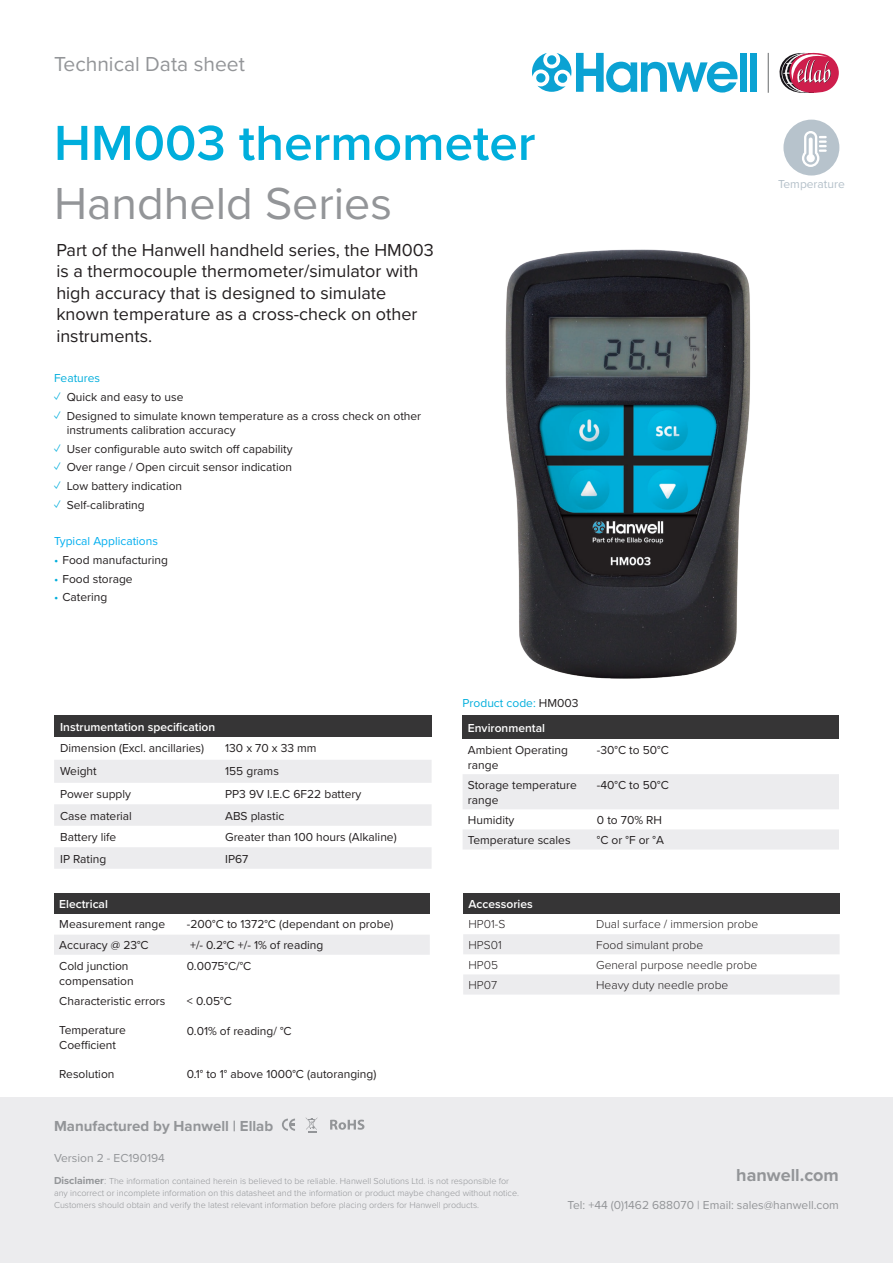
<style>
.page{position:relative;width:893px;height:1263px;background:#fff}
.page>*{position:absolute;margin:0;border:0;box-sizing:border-box;transform-origin:0 0}
.t1{font:600 51px "Proxima Nova";color:#00aedc}
.t2{font:46.5px "Proxima Nova";color:#939598}
.t3{font:21px "Proxima Nova";color:#939598}
.t4{font:18px/21.6px "Proxima Nova";color:#231f20}
.t5{font:700 18px "Proxima Nova";color:#939598}
.t6{font:700 15px "Proxima Nova";color:#939598}
.t7{font:12px/15px "Proxima Nova";color:#231f20}
.t8{font:300 12px "Proxima Nova";color:#231f20}
.t9{font:600 12px "Proxima Nova";color:#fff}
.t10{font:12px "Proxima Nova";color:#939598}
.t11{font:12px "Proxima Nova";color:#00aedc}
.t12{font:12px "Proxima Nova";color:#00aeef}
.t13{font:12px "Proxima Nova";color:#b4c0c9}
.t14{font:300 9px/12px "Proxima Nova";color:#939598}
.s1{color:#00aedc}
.s2{color:#231f20}
.s3{font-weight:700;font-size:10.5px}
.s4{font-size:10.5px}
</style>
<div class="page">
<div style="left:0;top:1097px;width:893px;height:166px;background:#ececee"></div>
<div style="left:740px;top:53px;width:7px;height:39px;background:#0ba2d3"></div>
<div style="left:750px;top:53px;width:7px;height:39px;background:#0ba2d3"></div>
<svg style="left:532px;top:53px;width:205px;height:40px"></svg>
<hr style="left:768px;top:53px;width:1px;height:40px;background:#66696a">
<svg style="left:779px;top:53px;width:60px;height:40px"></svg>
<svg style="left:306px;top:1118px;width:11px;height:14px"></svg>
<svg style="left:330px;top:1119px;width:34px;height:11px"></svg>
<svg style="left:282px;top:1118px;width:13px;height:13px"></svg>
<img style="left:505px;top:249px;width:246px;height:430px">
<div style="left:783px;top:120px;width:56px;height:56px;background:#b7c3cc;border-radius:50%"></div>
<svg style="left:802px;top:131px;width:25px;height:36px"></svg>
<div style="left:54px;top:715px;width:378px;height:22px;background:#363536"></div>
<svg style="left:54px;top:760px;width:378px;height:109px"></svg>
<div style="left:54px;top:893px;width:376px;height:20px;background:#363536"></div>
<div style="left:54px;top:935px;width:376px;height:20px;background:#ececee"></div>
<div style="left:463px;top:715px;width:376px;height:24px;background:#363536"></div>
<svg style="left:463px;top:774px;width:376px;height:75px"></svg>
<div style="left:463px;top:893px;width:377px;height:20px;background:#363536"></div>
<svg style="left:463px;top:934px;width:377px;height:60px"></svg>
<h3 class="t3" style="left:54px;top:48px;width:192px">Technical Data sheet</h3>
<h1 class="t1" style="left:54px;top:105px;width:483px">HM003 thermometer</h1>
<h2 class="t2" style="left:54px;top:168px;width:340px">Handheld Series</h2>
<h3 class="t4" style="left:56px;top:238px;width:379px">Part of the Hanwell handheld series, the HM003 is a thermocouple thermometer/simulator with high accuracy that is designed to simulate known temperature as a cross-check on other instruments.</h3>
<p class="t11" style="left:54px;top:369px;width:48px">Features</p>
<p class="t7" style="left:54px;top:389px;width:131px"><span class="s1">✓</span> Quick and easy to use</p>
<p class="t7" style="left:67px;top:408px;width:356px;line-height:14.4px;text-indent:-13px"><span class="s1">✓</span> Designed to simulate known temperature as a cross check on other instruments calibration accuracy</p>
<p class="t7" style="left:54px;top:441px;width:240px"><span class="s1">✓</span> User configurable auto switch off capability</p>
<p class="t7" style="left:54px;top:459px;width:240px"><span class="s1">✓</span> Over range / Open circuit sensor indication</p>
<p class="t7" style="left:54px;top:478px;width:130px"><span class="s1">✓</span> Low battery indication</p>
<p class="t7" style="left:54px;top:497px;width:92px"><span class="s1">✓</span> Self-calibrating</p>
<p class="t12" style="left:54px;top:532px;width:106px">Typical Applications</p>
<p class="t7" style="left:54px;top:552px;width:116px"><span class="s1">•</span> Food manufacturing</p>
<p class="t7" style="left:54px;top:570px;width:80px"><span class="s1">•</span> Food storage</p>
<p class="t7" style="left:54px;top:589px;width:55px"><span class="s1">•</span> Catering</p>
<p class="t13" style="left:778px;top:175px;width:68px">Temperature</p>
<p class="t9" style="left:60px;top:718px;width:157px">Instrumentation specification</p>
<p class="t7" style="left:60px;top:740px;width:146px">Dimension (Excl. ancillaries)</p>
<p class="t7" style="left:225px;top:740px;width:93px">130 x 70 x 33 mm</p>
<p class="t7" style="left:60px;top:763px;width:38px">Weight</p>
<p class="t7" style="left:225px;top:763px;width:55px">155 grams</p>
<p class="t7" style="left:60px;top:786px;width:72px">Power supply</p>
<p class="t7" style="left:225px;top:786px;width:138px">PP3 9V I.E.C 6F22 battery</p>
<p class="t7" style="left:60px;top:808px;width:73px">Case material</p>
<p class="t7" style="left:225px;top:808px;width:61px">ABS plastic</p>
<p class="t7" style="left:60px;top:829px;width:58px">Battery life</p>
<p class="t7" style="left:225px;top:829px;width:173px">Greater than 100 hours (Alkaline)</p>
<p class="t7" style="left:60px;top:851px;width:48px">IP Rating</p>
<p class="t7" style="left:225px;top:851px;width:25px">IP67</p>
<p class="t9" style="left:59px;top:895px;width:50px">Electrical</p>
<p class="t7" style="left:59px;top:916px;width:107px">Measurement range</p>
<p class="t7" style="left:187px;top:916px;width:208px">-200°C to 1372°C (dependant on probe)</p>
<p class="t7" style="left:59px;top:937px;width:91px">Accuracy @ 23°C</p>
<p class="t7" style="left:190px;top:937px;width:135px">+/- 0.2°C +/- 1% of reading</p>
<p class="t7" style="left:59px;top:957px;width:76px">Cold junction compensation</p>
<p class="t7" style="left:187px;top:957px;width:66px">0.0075°C/°C</p>
<p class="t7" style="left:59px;top:993px;width:108px">Characteristic errors</p>
<p class="t7" style="left:59px;top:1022px;width:68px">Temperature<br>Coefficient</p>
<p class="t7" style="left:59px;top:1066px;width:57px">Resolution</p>
<p class="t7" style="left:187px;top:993px;width:46px">&lt; 0.05°C</p>
<p class="t7" style="left:187px;top:1023px;width:106px">0.01% of reading/ °C</p>
<p class="t7" style="left:187px;top:1066px;width:191px">0.1° to 1° above 1000°C (autoranging)</p>
<p class="t6" style="left:54px;top:1114px;width:221px">Manufactured by Hanwell | Ellab</p>
<p class="t10" style="left:54px;top:1149px;width:112px">Version 2 - EC190194</p>
<p class="t11" style="left:463px;top:694px;width:117px">Product code: <span class="s2">HM003</span></p>
<p class="t9" style="left:468px;top:719px;width:79px">Environmental</p>
<p class="t7" style="left:468px;top:742px;width:102px">Ambient Operating range</p>
<p class="t7" style="left:597px;top:742px;width:73px">-30°C to 50°C</p>
<p class="t7" style="left:468px;top:777px;width:111px">Storage temperature range</p>
<p class="t7" style="left:597px;top:777px;width:73px">-40°C to 50°C</p>
<p class="t7" style="left:468px;top:812px;width:48px">Humidity</p>
<p class="t7" style="left:597px;top:812px;width:67px">0 to 70% RH</p>
<p class="t7" style="left:468px;top:832px;width:104px">Temperature scales</p>
<p class="t7" style="left:597px;top:832px;width:69px">°C or °F or °A</p>
<p class="t9" style="left:468px;top:895px;width:66px">Accessories</p>
<p class="t8" style="left:468px;top:915px;width:38px">HP01-S</p>
<p class="t8" style="left:596px;top:915px;width:164px">Dual surface / immersion probe</p>
<p class="t8" style="left:468px;top:936px;width:35px">HPS01</p>
<p class="t8" style="left:596px;top:936px;width:109px">Food simulant probe</p>
<p class="t8" style="left:468px;top:956px;width:31px">HP05</p>
<p class="t8" style="left:596px;top:956px;width:163px">General purpose needle probe</p>
<p class="t8" style="left:468px;top:976px;width:30px">HP07</p>
<p class="t8" style="left:596px;top:976px;width:134px">Heavy duty needle probe</p>
<p class="t14" style="left:54px;top:1174px;width:467px"><span class="s3">Disclaimer</span><span class="s4">:</span> The information contained herein is believed to be reliable. Hanwell Solutions Ltd. is not responsible for any incorrect or incomplete information on this datasheet and the information or product maybe changed without notice.<br>Customers should obtain and verify the latest relevant information before placing orders for Hanwell products.</p>
<h3 class="t5" style="left:736px;top:1161px;width:104px">hanwell.com</h3>
<p class="t10" style="left:568px;top:1195px;width:273px">Tel: +44 (0)1462 688070 | Email: sales@hanwell.com</p>
</div>
